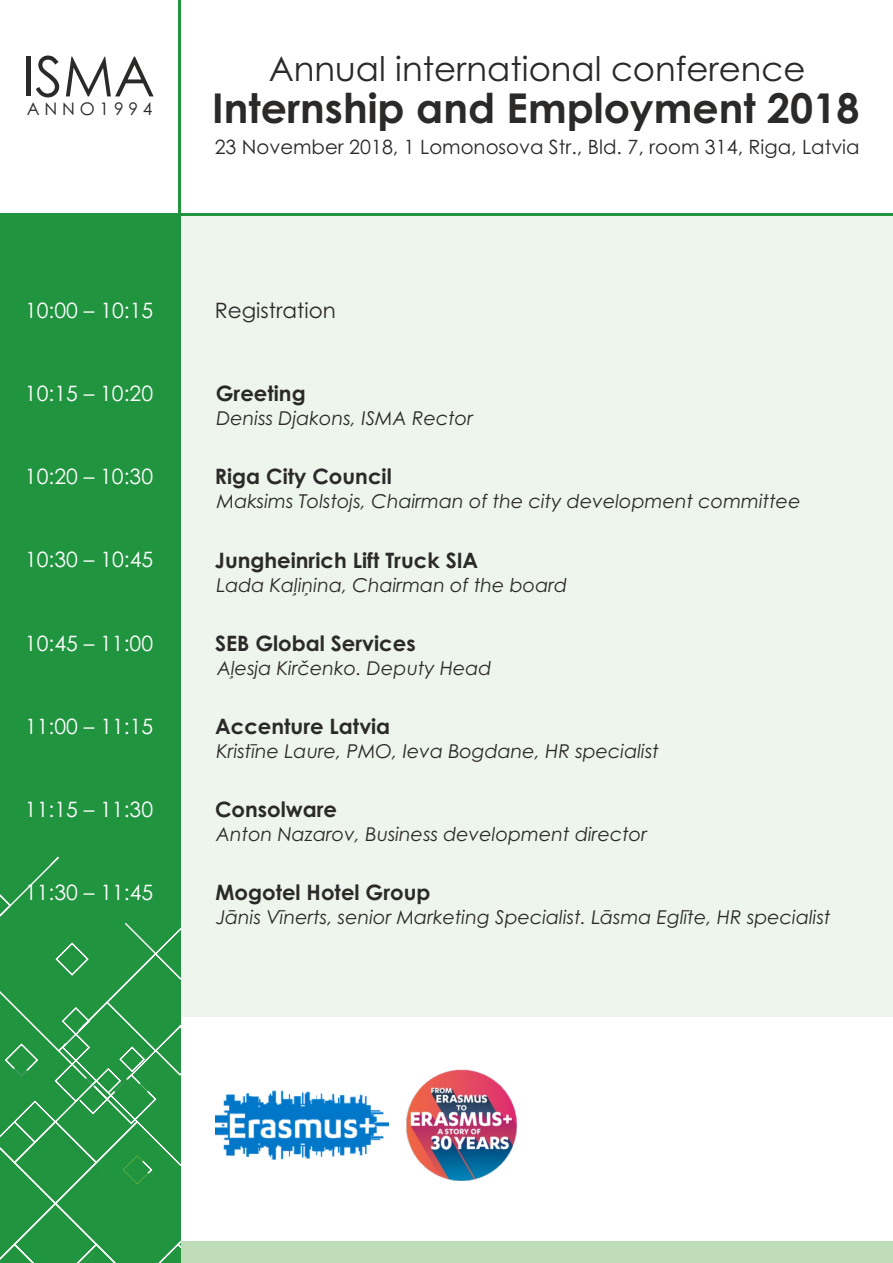
<style>
.page{position:relative;width:893px;height:1263px;background:#fff}
.page>*{position:absolute;margin:0;border:0;box-sizing:border-box;transform-origin:0 0}
.t1{font:55.5px "Century Gothic";color:#2b2a29}
.t2{font:700 41.1px "Century Gothic";color:#2b2a29}
.t3{font:33.9px "Century Gothic";color:#2b2a29}
.t4{font:700 21.15px "Century Gothic";color:#2b2a29}
.t5{font:21.15px "Century Gothic";color:#fff}
.t6{font:21.15px "Century Gothic";color:#2b2a29}
.t7{font:19.65px "Century Gothic";color:#2b2a29}
.t8{font:italic 19.05px "Century Gothic";color:#2b2a29}
.t9{font:17.4px "Century Gothic";letter-spacing:.275em;color:#2b2a29}
</style>
<div class="page">
<div style="left:0;top:1242px;width:893px;height:21px;background:#bedcb8"></div>
<hr style="left:178px;top:0;width:2px;height:214px;background:#219440">
<div style="left:180px;top:214px;width:713px;height:803px;background:#eef5ec"></div>
<hr style="left:0;top:214px;width:893px;height:2px;background:#219440">
<div style="left:0;top:214px;width:180px;height:1049px;background:#219440"></div>
<img style="left:215px;top:1090px;width:173px;height:69px">
<img style="left:406px;top:1069px;width:111px;height:112px">
<svg style="left:0;top:856px;width:181px;height:407px"></svg>
<h1 class="t1" style="left:23px;top:55px;width:134px">ISMA</h1>
<p class="t9" style="left:27px;top:102px;width:127px">ANNO 1994</p>
<p class="t5" style="left:25px;top:302px;width:130px">10:00 – 10:15</p>
<p class="t5" style="left:25px;top:385px;width:130px">10:15 – 10:20</p>
<p class="t5" style="left:25px;top:468px;width:130px">10:20 – 10:30</p>
<p class="t5" style="left:25px;top:552px;width:130px">10:30 – 10:45</p>
<p class="t5" style="left:25px;top:635px;width:130px">10:45 – 11:00</p>
<p class="t5" style="left:25px;top:718px;width:130px">11:00 – 11:15</p>
<p class="t5" style="left:25px;top:801px;width:130px">11:15 – 11:30</p>
<p class="t5" style="left:25px;top:884px;width:130px">11:30 – 11:45</p>
<h3 class="t3" style="left:269px;top:56px;width:538px">Annual international conference</h3>
<h2 class="t2" style="left:212px;top:93px;width:649px">Internship and Employment 2018</h2>
<p class="t7" style="left:215px;top:139px;width:646px">23 November 2018, 1 Lomonosova Str., Bld. 7, room 314, Riga, Latvia</p>
<p class="t6" style="left:215px;top:302px;width:123px">Registration</p>
<p class="t4" style="left:216px;top:386px;width:91px">Greeting</p>
<p class="t8" style="left:216px;top:411px;width:258px">Deniss Djakons, ISMA Rector</p>
<p class="t4" style="left:215px;top:468px;width:178px">Riga City Council</p>
<p class="t8" style="left:217px;top:494px;width:585px">Maksims Tolstojs, Chairman of the city development committee</p>
<p class="t4" style="left:215px;top:552px;width:265px">Jungheinrich Lift Truck SIA</p>
<p class="t8" style="left:217px;top:578px;width:352px">Lada Kaļiņina, Chairman of the board</p>
<p class="t4" style="left:215px;top:635px;width:202px">SEB Global Services</p>
<p class="t8" style="left:217px;top:660px;width:276px">Aļesja Kirčenko. Deputy Head</p>
<p class="t4" style="left:215px;top:718px;width:177px">Accenture Latvia</p>
<p class="t8" style="left:217px;top:743px;width:444px">Kristīne Laure, PMO, Ieva Bogdane, HR specialist</p>
<p class="t4" style="left:215px;top:801px;width:124px">Consolware</p>
<p class="t8" style="left:216px;top:827px;width:433px">Anton Nazarov, Business development director</p>
<p class="t4" style="left:215px;top:884px;width:217px">Mogotel Hotel Group</p>
<p class="t8" style="left:216px;top:909px;width:616px">Jānis Vīnerts, senior Marketing Specialist. Lāsma Eglīte, HR specialist</p>
</div>
